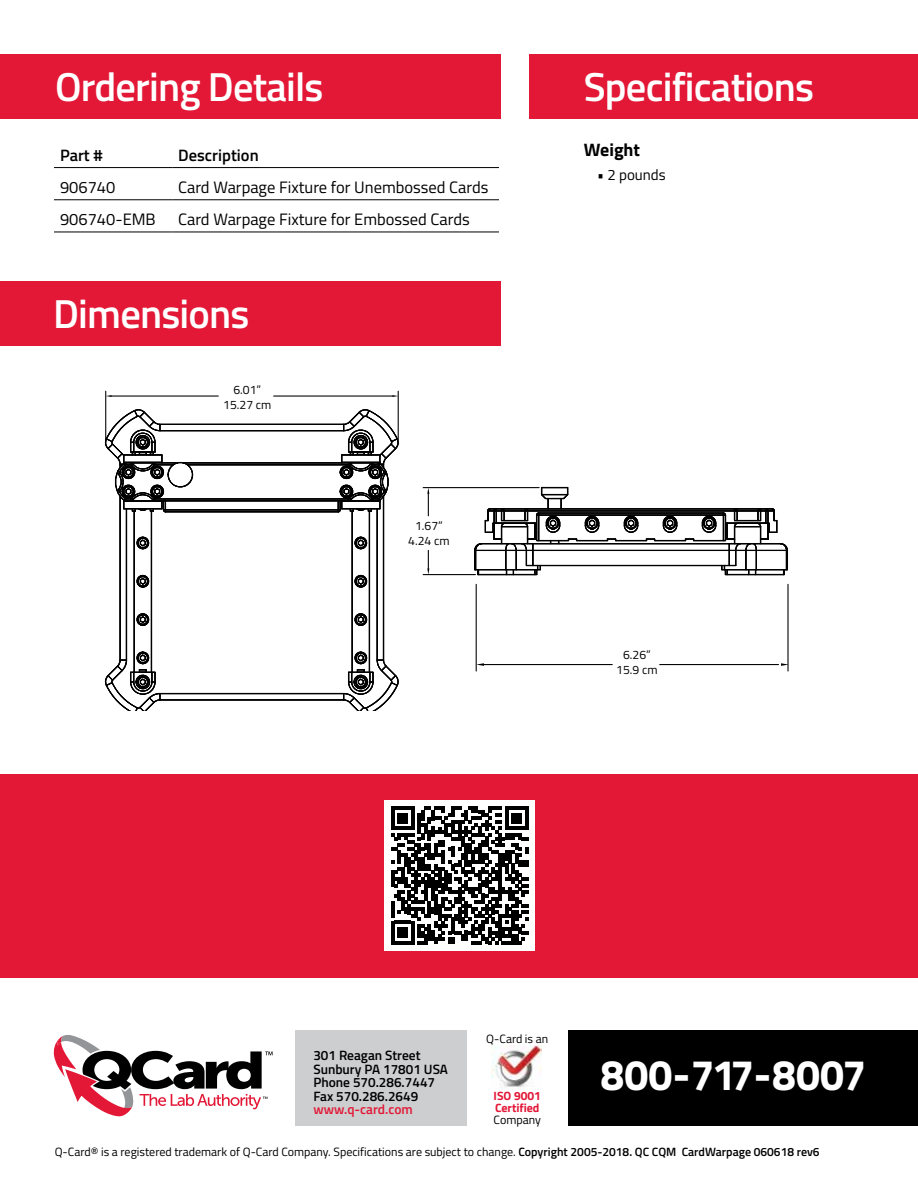
<style>
.page{position:relative;width:918px;height:1188px;background:#fff}
.page>*{position:absolute;margin:0;border:0;box-sizing:border-box;transform-origin:0 0}
.t1{font:42.9px "Titillium Text 25 L 999 wt";letter-spacing:.03em;color:#fff}
.t2{font:600 40.5px "Titillium Web";letter-spacing:-.02em;color:#fff}
.t3{font:700 18px "Titillium Web";color:#000}
.t4{font:16.5px "Titillium Web";color:#000}
.t5{font:600 16.5px "Titillium Web";color:#000}
.t6{font:15px "Titillium Web";color:#000}
.t7{font:600 13.5px/13.5px "Titillium Web";color:#000}
.t8{font:600 13.5px "Titillium Web";color:#e31837}
.t9{font:12.15px/14.5px "Titillium Web";color:#000;text-align:center}
.t10{font:12px "Titillium Web";color:#000}
.t11{font:700 12px/12px "Titillium Web";color:#e31837}
.s1{font-weight:600}
</style>
<div class="page">
<hr style="left:398px;top:391px;width:1px;height:49px;background:#000">
<svg style="left:392px;top:395px;width:6px;height:2px"></svg>
<hr style="left:105px;top:391px;width:1px;height:49px;background:#000">
<hr style="left:112px;top:396px;width:106px;height:1px;background:#000">
<hr style="left:274px;top:396px;width:118px;height:1px;background:#000">
<svg style="left:106px;top:395px;width:6px;height:2px"></svg>
<hr style="left:160px;top:699px;width:184px;height:1px;background:#000">
<hr style="left:165px;top:511px;width:173px;height:1px;background:#000">
<hr style="left:165px;top:509px;width:173px;height:1px;background:#000">
<hr style="left:155px;top:500px;width:193px;height:1px;background:#000">
<hr style="left:187px;top:464px;width:161px;height:1px;background:#000">
<hr style="left:183px;top:462px;width:165px;height:1px;background:#000">
<hr style="left:383px;top:496px;width:1px;height:164px;background:#000">
<hr style="left:160px;top:700px;width:184px;height:1px;background:#000">
<hr style="left:160px;top:693px;width:184px;height:1px;background:#000">
<hr style="left:377px;top:509px;width:1px;height:151px;background:#000">
<hr style="left:120px;top:496px;width:1px;height:164px;background:#000">
<hr style="left:126px;top:509px;width:1px;height:151px;background:#000">
<hr style="left:160px;top:430px;width:184px;height:1px;background:#000">
<hr style="left:160px;top:424px;width:184px;height:1px;background:#000">
<hr style="left:134px;top:511px;width:1px;height:161px;background:#000">
<hr style="left:151px;top:511px;width:1px;height:161px;background:#000">
<hr style="left:352px;top:511px;width:1px;height:161px;background:#000">
<hr style="left:369px;top:511px;width:1px;height:161px;background:#000">
<svg style="left:136px;top:536px;width:14px;height:14px"></svg>
<svg style="left:136px;top:575px;width:14px;height:13px"></svg>
<svg style="left:136px;top:613px;width:14px;height:13px"></svg>
<svg style="left:354px;top:536px;width:14px;height:14px"></svg>
<svg style="left:354px;top:575px;width:14px;height:13px"></svg>
<svg style="left:354px;top:613px;width:14px;height:13px"></svg>
<svg style="left:104px;top:651px;width:57px;height:60px"></svg>
<svg style="left:343px;top:651px;width:56px;height:60px"></svg>
<hr style="left:165px;top:512px;width:173px;height:1px;background:#000">
<hr style="left:165px;top:510px;width:173px;height:1px;background:#000">
<hr style="left:155px;top:501px;width:194px;height:1px;background:#000">
<hr style="left:155px;top:499px;width:194px;height:1px;background:#000">
<hr style="left:187px;top:465px;width:162px;height:1px;background:#000">
<hr style="left:183px;top:463px;width:166px;height:1px;background:#000">
<svg style="left:104px;top:409px;width:89px;height:104px"></svg>
<svg style="left:337px;top:409px;width:62px;height:104px"></svg>
<hr style="left:423px;top:574px;width:52px;height:1px;background:#000">
<hr style="left:423px;top:487px;width:116px;height:1px;background:#000">
<svg style="left:427px;top:550px;width:2px;height:25px"></svg>
<svg style="left:427px;top:488px;width:2px;height:28px"></svg>
<hr style="left:533px;top:543px;width:196px;height:1px;background:#000">
<hr style="left:527px;top:510px;width:207px;height:1px;background:#000">
<hr style="left:527px;top:508px;width:207px;height:1px;background:#000">
<hr style="left:533px;top:565px;width:196px;height:1px;background:#000">
<hr style="left:533px;top:550px;width:196px;height:1px;background:#000">
<hr style="left:533px;top:544px;width:196px;height:1px;background:#000">
<hr style="left:539px;top:515px;width:184px;height:1px;background:#000">
<hr style="left:577px;top:540px;width:30px;height:1px;background:#000">
<svg style="left:607px;top:539px;width:10px;height:2px"></svg>
<hr style="left:616px;top:540px;width:30px;height:1px;background:#000">
<svg style="left:646px;top:539px;width:10px;height:2px"></svg>
<hr style="left:655px;top:540px;width:30px;height:1px;background:#000">
<hr style="left:539px;top:513px;width:184px;height:1px;background:#000">
<svg style="left:663px;top:516px;width:15px;height:17px"></svg>
<svg style="left:585px;top:516px;width:15px;height:17px"></svg>
<svg style="left:624px;top:516px;width:15px;height:17px"></svg>
<hr style="left:527px;top:511px;width:207px;height:1px;background:#000">
<hr style="left:527px;top:509px;width:207px;height:1px;background:#000">
<svg style="left:685px;top:508px;width:103px;height:67px"></svg>
<svg style="left:474px;top:487px;width:104px;height:88px"></svg>
<hr style="left:787px;top:584px;width:2px;height:87px;background:#000">
<hr style="left:476px;top:584px;width:1px;height:87px;background:#000">
<svg style="left:781px;top:663px;width:8px;height:3px"></svg>
<svg style="left:476px;top:663px;width:8px;height:3px"></svg>
<hr style="left:660px;top:664px;width:119px;height:1px;background:#000">
<hr style="left:484px;top:664px;width:128px;height:1px;background:#000">
<div style="left:0;top:774px;width:918px;height:203px;background:#e31837"></div>
<div style="left:385px;top:801px;width:150px;height:150px;background:#fff"></div>
<svg style="left:391px;top:807px;width:138px;height:137px"></svg>
<div style="left:569px;top:1031px;width:349px;height:95px;background:#000"></div>
<div style="left:296px;top:1031px;width:171px;height:95px;background:#cccecf"></div>
<svg style="left:53px;top:1035px;width:220px;height:81px"></svg>
<img style="left:491px;top:1045px;width:51px;height:42px">
<div style="left:0;top:282px;width:500px;height:64px;background:#e31837"></div>
<div style="left:530px;top:54px;width:388px;height:65px;background:#e31837"></div>
<div style="left:0;top:54px;width:500px;height:65px;background:#e31837"></div>
<hr style="left:54px;top:167px;width:118px;height:1px;background:#000">
<hr style="left:172px;top:167px;width:327px;height:1px;background:#000">
<hr style="left:54px;top:200px;width:118px;height:1px;background:#000">
<hr style="left:172px;top:200px;width:327px;height:1px;background:#000">
<hr style="left:54px;top:232px;width:118px;height:1px;background:#000">
<hr style="left:172px;top:232px;width:327px;height:1px;background:#000">
<h2 class="t2" style="left:55px;top:56px;width:270px">Ordering Details</h2>
<h2 class="t2" style="left:584px;top:56px;width:232px">Specifications</h2>
<h3 class="t5" style="left:60px;top:143px;width:44px">Part #</h3>
<h3 class="t5" style="left:178px;top:143px;width:82px">Description</h3>
<h3 class="t4" style="left:60px;top:175px;width:57px">906740</h3>
<h3 class="t4" style="left:178px;top:175px;width:312px">Card Warpage Fixture for Unembossed Cards</h3>
<h3 class="t4" style="left:60px;top:207px;width:97px">906740-EMB</h3>
<h3 class="t4" style="left:178px;top:207px;width:293px">Card Warpage Fixture for Embossed Cards</h3>
<h3 class="t3" style="left:584px;top:136px;width:58px">Weight</h3>
<p class="t6" style="left:597px;top:164px;width:70px">• 2 pounds</p>
<h2 class="t2" style="left:53px;top:284px;width:198px">Dimensions</h2>
<p class="t9" style="left:223px;top:382px;width:50px">6.01”<br>15.27 cm</p>
<p class="t9" style="left:408px;top:518px;width:43px">1.67”<br>4.24 cm</p>
<p class="t9" style="left:616px;top:647px;width:43px">6.26”<br>15.9 cm</p>
<p class="t7" style="left:313px;top:1048px;width:136px">301 Reagan Street<br>Sunbury PA 17801 USA<br>Phone 570.286.7447<br>Fax 570.286.2649</p>
<p class="t8" style="left:313px;top:1099px;width:101px">www.q-card.com</p>
<p class="t10" style="left:486px;top:1030px;width:64px">Q-Card is an</p>
<p class="t11" style="left:494px;top:1089px;width:49px">ISO 9001<br>Certified</p>
<p class="t10" style="left:494px;top:1111px;width:49px">Company</p>
<h1 class="t1" style="left:601px;top:1042px;width:266px">800-717-8007</h1>
<p class="t10" style="left:55px;top:1143px;width:766px">Q-Card® is a registered trademark of Q-Card Company. Specifications are subject to change. <span class="s1">Copyright 2005-2018. QC CQM CardWarpage 060618 rev6</span></p>
</div>
